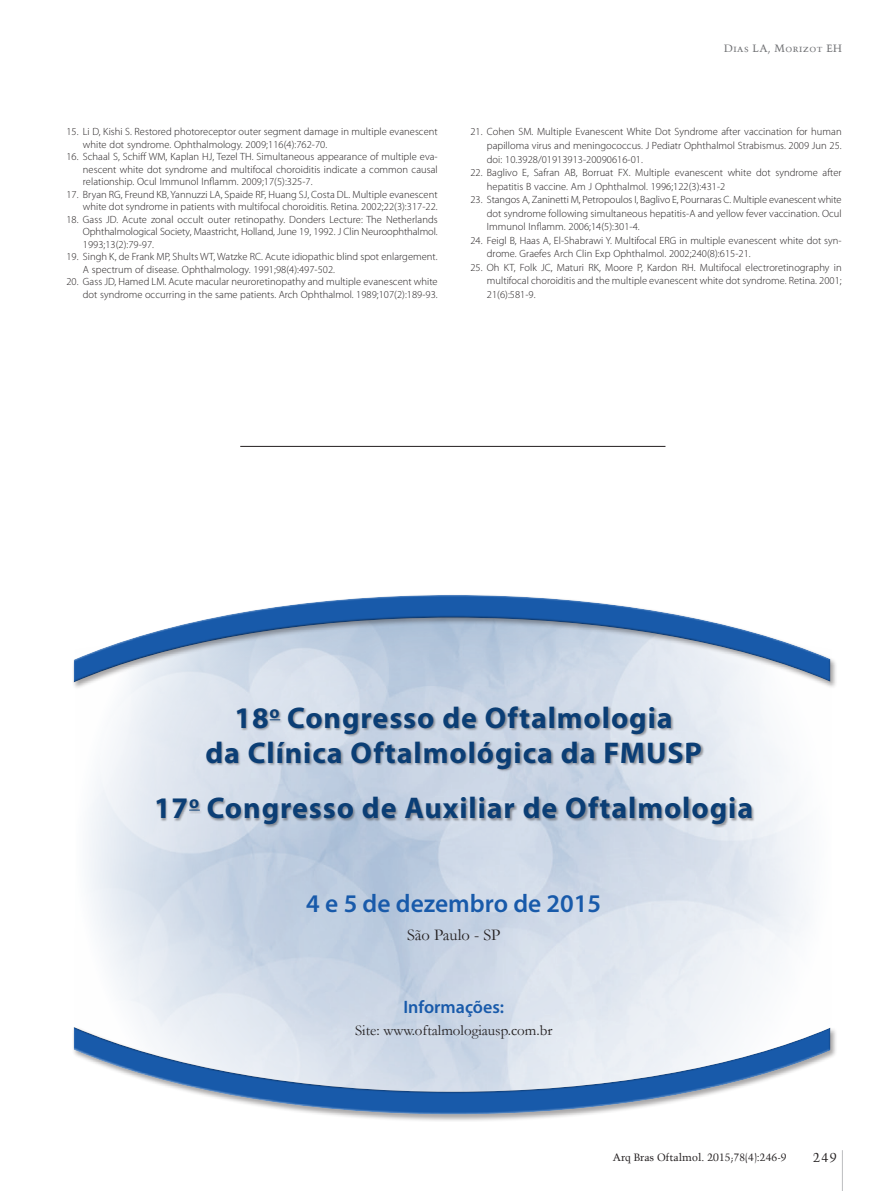
<style>
.page{position:relative;width:893px;height:1191px;background:#fff}
.page>*{position:absolute;margin:0;border:0;box-sizing:border-box;transform-origin:0 0}
.t1{font:700 30px/34.5px "Myriad Pro";letter-spacing:.03em;color:#0b3e75;text-align:center}
.t2{font:600 25.5px "Myriad Pro";color:#185aaa}
.t3{font:600 18px "Myriad Pro";color:#185aaa}
.t4{font:16.5px "Garamond";color:#231f20}
.t5{font:15px "Garamond";color:#231f20}
.t6{font:12.75px "Trump Mediaeval LT Std";color:#231f20}
.t7{font:300 10.5px/12.5px "Myriad Pro";letter-spacing:.005em;color:#231f20;text-align:justify}
.t8{font:10.5px "Trump Mediaeval LT Std";color:#231f20}
.t9{font:10.5px "Trump Mediaeval LT Std";letter-spacing:.04em;color:#6c6d70}
</style>
<div class="page">
<hr style="left:842px;top:1150px;width:1px;height:41px;background:#bcbdc0">
<div style="left:72px;top:593px;width:766px;height:96px;background:#231f20;opacity:.4"></div>
<div style="left:71px;top:593px;width:761px;height:90px;background:#fff;opacity:.75"></div>
<div style="left:72px;top:615px;width:761px;height:68px;background:#231f20;opacity:.75"></div>
<div style="left:72px;top:1025px;width:766px;height:97px;background:#231f20;opacity:.4"></div>
<div style="left:71px;top:1026px;width:761px;height:89px;background:#fff;opacity:.75"></div>
<div style="left:72px;top:1025px;width:761px;height:69px;background:#231f20;opacity:.75"></div>
<div style="left:156px;top:706px;width:599px;height:121px;background:#231f20;opacity:.4"></div>
<hr style="left:240px;top:446px;width:425px;height:1px;background:#231f20">
<p class="t7" style="left:83px;top:126px;width:356px;text-indent:-16px">15. Li D, Kishi S. Restored photoreceptor outer segment damage in multiple evanescent white dot syndrome. Ophthalmology. 2009;116(4):762-70.</p>
<p class="t7" style="left:83px;top:151px;width:356px;text-indent:-16px">16. Schaal S, Schiff WM, Kaplan HJ, Tezel TH. Simultaneous appearance of multiple eva&shy;nescent white dot syndrome and multifocal choroiditis indicate a common causal relationship. Ocul Immunol Inflamm. 2009;17(5):325-7.</p>
<p class="t7" style="left:66px;top:188px;width:373px;text-align:right">17. Bryan RG, Freund KB, Yannuzzi LA, Spaide RF, Huang SJ, Costa DL. Multiple evanescent white dot syndrome in patients with multifocal choroiditis. Retina. 2002;22(3):317-22.</p>
<p class="t7" style="left:83px;top:213px;width:356px;text-indent:-16px">18. Gass JD. Acute zonal occult outer retinopathy. Donders Lecture: The Netherlands Ophthalmological Society, Maastricht, Holland, June 19, 1992. J Clin Neuroophthalmol.<br>1993;13(2):79-97.</p>
<p class="t7" style="left:83px;top:251px;width:356px;text-indent:-16px">19. Singh K, de Frank MP, Shults WT, Watzke RC. Acute idiopathic blind spot enlargement.<br>A spectrum of disease. Ophthalmology. 1991;98(4):497-502.</p>
<p class="t7" style="left:66px;top:276px;width:373px;text-align:right">20. Gass JD, Hamed LM. Acute macular neuroretinopathy and multiple evanescent white dot syndrome occurring in the same patients. Arch Ophthalmol. 1989;107(2):189-93.</p>
<p class="t9" style="left:724px;top:42px;width:119px">Dias LA, Morizot EH</p>
<p class="t7" style="left:487px;top:125px;width:356px;line-height:13.5px;text-indent:-16px">21. Cohen SM. Multiple Evanescent White Dot Syndrome after vaccination for human papilloma virus and meningococcus. J Pediatr Ophthalmol Strabismus. 2009 Jun 25. doi: 10.3928/01913913-20090616-01.</p>
<p class="t7" style="left:487px;top:166px;width:356px;line-height:13.5px;text-indent:-16px">22. Baglivo E, Safran AB, Borruat FX. Multiple evanescent white dot syndrome after hepatitis B vaccine. Am J Ophthalmol. 1996;122(3):431-2</p>
<p class="t7" style="left:487px;top:193px;width:356px;line-height:13.5px;text-indent:-16px">23. Stangos A, Zaninetti M, Petropoulos I, Baglivo E, Pournaras C. Multiple evanescent white dot syndrome following simultaneous hepatitis-A and yellow fever vaccination. Ocul Immunol Inflamm. 2006;14(5):301-4.</p>
<p class="t7" style="left:487px;top:234px;width:356px;line-height:13.5px;text-indent:-16px">24. Feigl B, Haas A, El-Shabrawi Y. Multifocal ERG in multiple evanescent white dot syn&shy;drome. Graefes Arch Clin Exp Ophthalmol. 2002;240(8):615-21.</p>
<p class="t7" style="left:487px;top:261px;width:356px;line-height:13.5px;text-indent:-16px">25. Oh KT, Folk JC, Maturi RK, Moore P, Kardon RH. Multifocal electroretinography in multifocal choroiditis and the multiple evanescent white dot syndrome. Retina. 2001; 21(6):581-9.</p>
<h1 class="t1" style="left:205px;top:699px;width:498px">18<sup>o</sup> Congresso de Oftalmologia<br>da Clínica Oftalmológica da FMUSP</h1>
<h1 class="t1" style="left:154px;top:790px;width:601px">17<sup>o</sup> Congresso de Auxiliar de Oftalmologia</h1>
<h2 class="t2" style="left:306px;top:887px;width:296px">4 e 5 de dezembro de 2015</h2>
<h3 class="t4" style="left:407px;top:923px;width:95px">São Paulo - SP</h3>
<h3 class="t3" style="left:403px;top:995px;width:102px">Informações:</h3>
<h3 class="t5" style="left:355px;top:1020px;width:199px">Site: www.oftalmologiausp.com.br</h3>
<p class="t8" style="left:613px;top:1151px;width:175px">Arq Bras Oftalmol. 2015;78(4):246-9</p>
<p class="t6" style="left:813px;top:1149px;width:25px">249</p>
</div>
